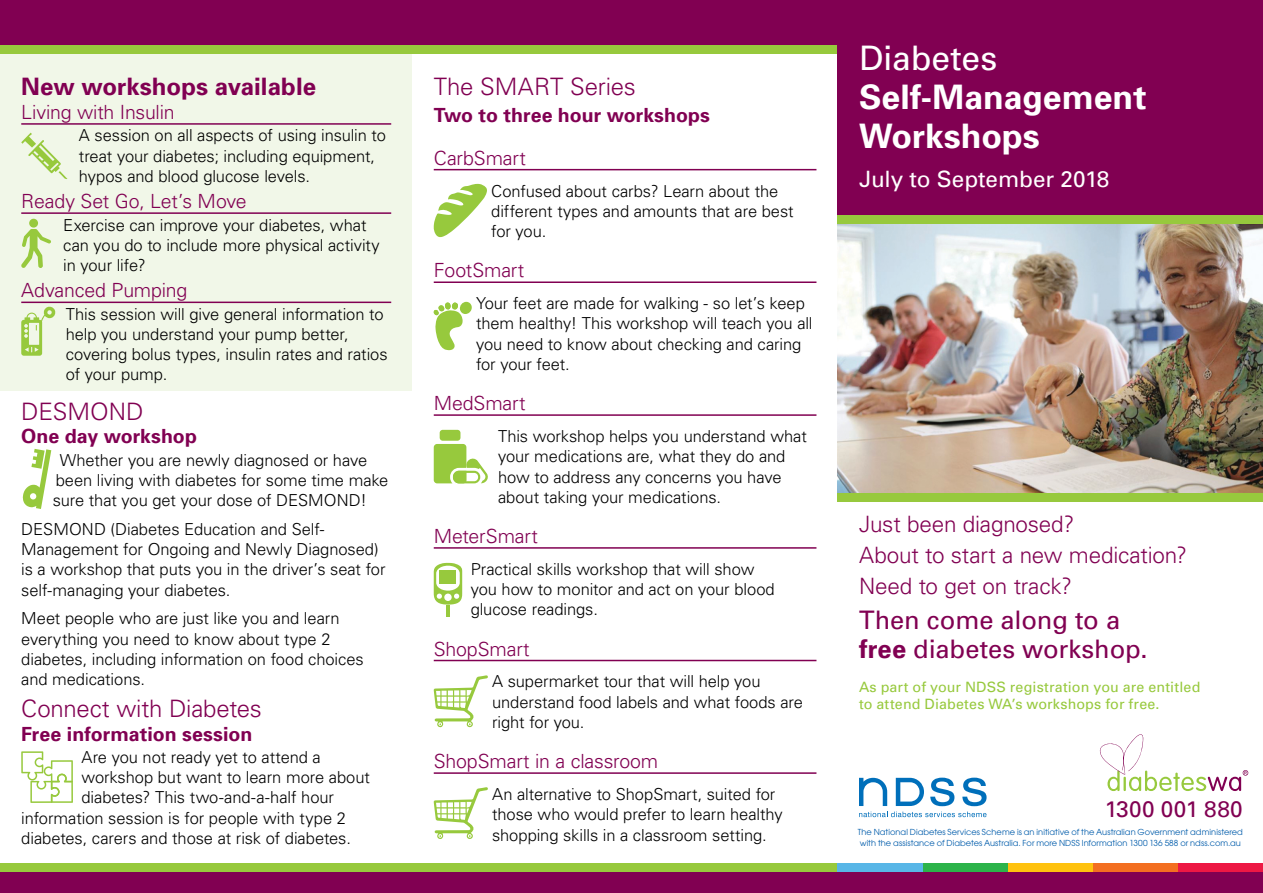
<style>
.page{position:relative;width:1263px;height:893px;background:#fff}
.page>*{position:absolute;margin:0;border:0;box-sizing:border-box;transform-origin:0 0}
.Front__Heading{font:700 33.75px/39px "Univers";color:#fff}
.Front__Sub_Head_2{font:25.5px/28.5px "Univers";letter-spacing:-.005em;color:#810052}
.Heading{font:300 24px "Univers";letter-spacing:-.005em;color:#810052}
.Heading-2{font:700 24px "Univers";letter-spacing:.005em;color:#810052}
.Front__Sub_Head_2-2{font:300 22.5px "Univers";letter-spacing:-.01em;color:#810052}
.Front__Sub_Head{font:22.5px "Univers";letter-spacing:-.005em;color:#fff}
.Front__Website{font:22.5px "Univers";letter-spacing:.015em;color:#810052}
.Sub_Head_2_-_underli{font:300 19.5px "Univers";letter-spacing:-.005em;color:#810052}
.Sub_Head{font:700 19.5px "Univers";color:#810052}
.Smarts__body{font:300 16.5px/20.2px "Univers";letter-spacing:-.005em;color:#000}
.Body{font:300 16.5px/20.2px "Univers";letter-spacing:-.005em;color:#000}
.Front__Sub_Head_3{font:14.25px/17.1px "Univers";letter-spacing:.01em;color:#97c93d}
.NDSS_Disclaimer{font:8.25px/10.5px "Avant Garde LT";letter-spacing:.005em;color:#005cab}
.s1{font-weight:400}
.s2{font-weight:700}
</style>
<div class="page">
<img style="left:838px;top:224px;width:425px;height:269px">
<div style="left:0;top:52px;width:412px;height:338px;background:#f1f7e8"></div>
<div style="left:0;top:872px;width:1263px;height:21px;background:#810052"></div>
<div style="left:0;top:863px;width:1263px;height:9px;background:#97c93d"></div>
<div style="left:0;top:0;width:1263px;height:48px;background:#810052"></div>
<div style="left:0;top:45px;width:838px;height:8px;background:#97c93d"></div>
<div style="left:838px;top:0;width:425px;height:217px;background:#810052"></div>
<div style="left:838px;top:215px;width:425px;height:9px;background:#97c93d"></div>
<div style="left:838px;top:493px;width:425px;height:8px;background:#97c93d"></div>
<div style="left:1178px;top:863px;width:85px;height:9px;background:#ed1844"></div>
<div style="left:1093px;top:863px;width:85px;height:9px;background:#f36f21"></div>
<div style="left:1008px;top:863px;width:85px;height:9px;background:#ffc20e"></div>
<div style="left:923px;top:863px;width:85px;height:9px;background:#2cb34a"></div>
<div style="left:838px;top:863px;width:85px;height:9px;background:#58b6e7"></div>
<svg style="left:859px;top:778px;width:28px;height:28px"></svg>
<svg style="left:896px;top:778px;width:28px;height:28px"></svg>
<svg style="left:859px;top:812px;width:127px;height:5px"></svg>
<svg style="left:930px;top:778px;width:24px;height:28px"></svg>
<svg style="left:962px;top:778px;width:24px;height:28px"></svg>
<svg style="left:1100px;top:734px;width:148px;height:57px"></svg>
<hr style="left:21px;top:123px;width:370px;height:2px;background:#810052">
<hr style="left:21px;top:212px;width:370px;height:2px;background:#810052">
<hr style="left:21px;top:302px;width:370px;height:1px;background:#810052">
<svg style="left:21px;top:133px;width:46px;height:46px"></svg>
<div style="left:29px;top:219px;width:9px;height:9px;background:#97c93d;border-radius:50%"></div>
<svg style="left:21px;top:229px;width:30px;height:39px"></svg>
<svg style="left:21px;top:306px;width:35px;height:50px"></svg>
<svg style="left:23px;top:449px;width:28px;height:60px"></svg>
<svg style="left:21px;top:751px;width:52px;height:52px"></svg>
<hr style="left:434px;top:169px;width:382px;height:1px;background:#810052">
<hr style="left:434px;top:281px;width:382px;height:2px;background:#810052">
<hr style="left:434px;top:414px;width:382px;height:2px;background:#810052">
<hr style="left:434px;top:547px;width:382px;height:2px;background:#810052">
<hr style="left:434px;top:660px;width:382px;height:1px;background:#810052">
<hr style="left:434px;top:772px;width:382px;height:2px;background:#810052">
<svg style="left:434px;top:184px;width:53px;height:53px"></svg>
<svg style="left:434px;top:302px;width:38px;height:48px"></svg>
<div style="left:440px;top:430px;width:20px;height:11px;background:#97c93d;border-radius:3px"></div>
<svg style="left:434px;top:444px;width:54px;height:39px"></svg>
<svg style="left:434px;top:563px;width:28px;height:42px"></svg>
<hr style="left:446px;top:605px;width:4px;height:12px;background:#97c93d">
<div style="left:440px;top:570px;width:16px;height:14px;background:#97c93d"></div>
<svg style="left:434px;top:675px;width:54px;height:53px"></svg>
<svg style="left:434px;top:787px;width:54px;height:52px"></svg>
<p class="Heading-2" style="left:21px;top:71px;width:296px">New workshops available</p>
<p class="Sub_Head_2_-_underli" style="left:21px;top:100px;width:155px">Living with Insulin</p>
<p class="Smarts__body" style="left:79px;top:125px;width:308px">A session on all aspects of using insulin to treat your diabetes; including equipment, hypos and blood glucose levels.</p>
<p class="Sub_Head_2_-_underli" style="left:21px;top:189px;width:227px">Ready Set Go, Let’s Move</p>
<p class="Smarts__body" style="left:63px;top:214px;width:318px">Exercise can improve your diabetes, what can you do to include more physical activity in your life?</p>
<p class="Sub_Head_2_-_underli" style="left:21px;top:279px;width:168px">Advanced Pumping</p>
<p class="Smarts__body" style="left:66px;top:303px;width:323px">This session will give general information to help you understand your pump better, covering bolus types, insulin rates and ratios of your pump.</p>
<p class="Heading" style="left:21px;top:397px;width:124px">DESMOND</p>
<p class="Sub_Head" style="left:21px;top:424px;width:177px">One day workshop</p>
<p class="Body" style="left:53px;top:449px;width:337px;text-indent:7px">Whether you are newly diagnosed or have been living with diabetes for some time make sure that you get your dose of DESMOND!</p>
<p class="Body" style="left:21px;top:518px;width:366px">DESMOND (Diabetes Education and Self-Management for Ongoing and Newly Diagnosed) is a workshop that puts you in the driver’s seat for self-managing your diabetes.</p>
<p class="Body" style="left:21px;top:608px;width:344px">Meet people who are just like you and learn everything you need to know about type 2 diabetes, including information on food choices and medications.</p>
<p class="Heading" style="left:21px;top:694px;width:242px">Connect with Diabetes</p>
<p class="Sub_Head" style="left:21px;top:721px;width:233px">Free information session</p>
<p class="Body" style="left:81px;top:746px;width:241px">Are you not ready yet to attend a</p>
<p class="Body" style="left:81px;top:767px;width:290px">workshop but want to learn more about</p>
<p class="Body" style="left:81px;top:787px;width:254px">diabetes? This two-and-a-half hour</p>
<p class="Body" style="left:21px;top:807px;width:326px">information session is for people with type 2</p>
<p class="Body" style="left:21px;top:827px;width:331px">diabetes, carers and those at risk of diabetes.</p>
<p class="Heading" style="left:434px;top:72px;width:204px">The SMART Series</p>
<p class="Sub_Head" style="left:434px;top:103px;width:278px">Two to three hour workshops</p>
<p class="Sub_Head_2_-_underli" style="left:434px;top:146px;width:94px">CarbSmart</p>
<p class="Smarts__body" style="left:491px;top:180px;width:304px">Confused about carbs? Learn about the different types and amounts that are best for you.</p>
<p class="Sub_Head_2_-_underli" style="left:434px;top:259px;width:92px">FootSmart</p>
<p class="Smarts__body" style="left:476px;top:293px;width:338px">Your feet are made for walking - so let’s keep them healthy! This workshop will teach you all you need to know about checking and caring for your feet.</p>
<p class="Sub_Head_2_-_underli" style="left:434px;top:391px;width:93px">MedSmart</p>
<p class="Smarts__body" style="left:498px;top:426px;width:310px">This workshop helps you understand what your medications are, what they do and how to address any concerns you have about taking your medications.</p>
<p class="Sub_Head_2_-_underli" style="left:434px;top:524px;width:106px">MeterSmart</p>
<p class="Smarts__body" style="left:471px;top:558px;width:306px">Practical skills workshop that will show you how to monitor and act on your blood glucose readings.</p>
<p class="Sub_Head_2_-_underli" style="left:434px;top:637px;width:98px">ShopSmart</p>
<p class="Smarts__body" style="left:492px;top:671px;width:312px">A supermarket tour that will help you understand food labels and what foods are right for you.</p>
<p class="Sub_Head_2_-_underli" style="left:434px;top:749px;width:226px">ShopSmart in a classroom</p>
<p class="Smarts__body" style="left:492px;top:784px;width:292px">An alternative to ShopSmart, suited for those who would prefer to learn healthy shopping skills in a classroom setting.</p>
<p class="Front__Heading" style="left:859px;top:37px;width:289px"><span class="s1">Diabetes<br></span>Self-Management<br>Workshops</p>
<p class="Front__Sub_Head" style="left:859px;top:165px;width:252px">July to September 2018</p>
<p class="Front__Sub_Head_2-2" style="left:859px;top:511px;width:217px">Just been diagnosed?</p>
<p class="Front__Sub_Head_2-2" style="left:859px;top:542px;width:330px">About to start a new medication?</p>
<p class="Front__Sub_Head_2-2" style="left:859px;top:573px;width:215px">Need to get on track?</p>
<p class="Front__Sub_Head_2" style="left:859px;top:606px;width:290px">Then come along to a <span class="s2">free</span> diabetes workshop.</p>
<p class="Front__Sub_Head_3" style="left:859px;top:678px;width:343px">As part of your NDSS registration you are entitled to attend Diabetes WA’s workshops for free.</p>
<p class="Front__Website" style="left:1104px;top:795px;width:140px">1300 001 880</p>
<p class="NDSS_Disclaimer" style="left:858px;top:827px;width:386px">The National Diabetes Services Scheme is an initiative of the Australian Government administered with the assistance of Diabetes Australia. For more NDSS Information 1300 136 588 or ndss.com.au</p>
</div>
